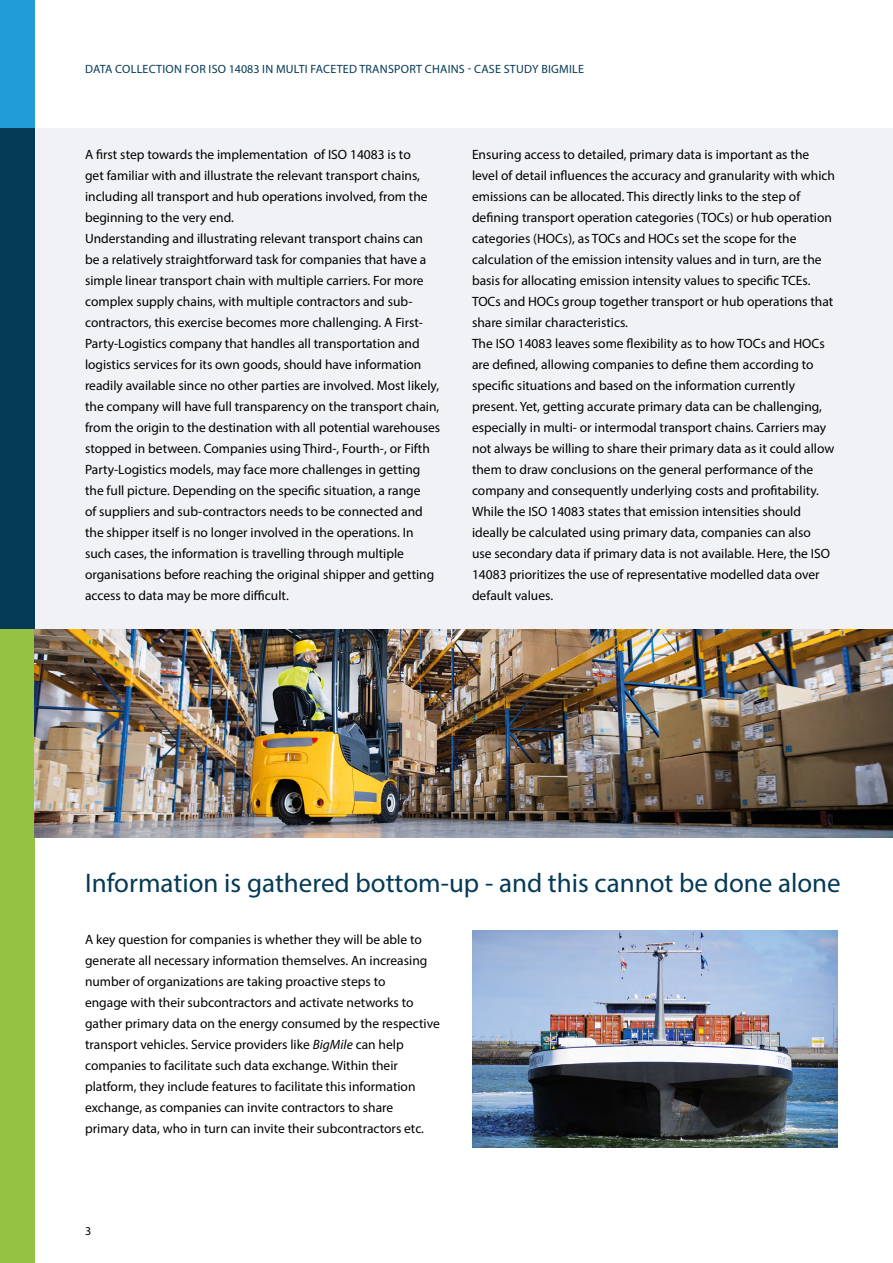
<style>
.page{position:relative;width:893px;height:1263px;background:#fff}
.page>*{position:absolute;margin:0;border:0;box-sizing:border-box;transform-origin:0 0}
.t1{font:27px "Myriad Pro";color:#043a56}
.t2{font:13.5px/21px "Myriad Pro";color:#000}
.t3{font:12px "Myriad Pro";letter-spacing:.02em;color:#043a56}
.t4{font:12px "Myriad Pro";color:#000}
.s1{font-style:italic}
</style>
<div class="page">
<div style="left:34px;top:128px;width:859px;height:502px;background:#f1f2f5"></div>
<div style="left:0;top:128px;width:34px;height:501px;background:#043a56"></div>
<div style="left:0;top:629px;width:34px;height:634px;background:#94c242"></div>
<div style="left:0;top:0;width:34px;height:128px;background:#209bd8"></div>
<img style="left:472px;top:930px;width:366px;height:218px">
<img style="left:34px;top:629px;width:859px;height:209px">
<p class="t3" style="left:85px;top:61px;width:500px">DATA COLLECTION FOR ISO 14083 IN MULTI FACETED TRANSPORT CHAINS - CASE STUDY BIGMILE</p>
<p class="t2" style="left:85px;top:144px;width:357px">A first step towards the implementation of ISO 14083 is to<br>get familiar with and illustrate the relevant transport chains, including all transport and hub operations involved, from the beginning to the very end.<br>Understanding and illustrating relevant transport chains can be a relatively straightforward task for companies that have a simple linear transport chain with multiple carriers. For more complex supply chains, with multiple contractors and sub&shy;contractors, this exercise becomes more challenging. A First-Party-Logistics company that handles all transportation and logistics services for its own goods, should have information readily available since no other parties are involved. Most likely, the company will have full transparency on the transport chain, from the origin to the destination with all potential warehouses stopped in between. Companies using Third-, Fourth-, or Fifth Party-Logistics models, may face more challenges in getting the full picture. Depending on the specific situation, a range<br>of suppliers and sub-contractors needs to be connected and the shipper itself is no longer involved in the operations. In such cases, the information is travelling through multiple organisations before reaching the original shipper and getting access to data may be more difficult.</p>
<p class="t2" style="left:472px;top:144px;width:365px">Ensuring access to detailed, primary data is important as the level of detail influences the accuracy and granularity with which emissions can be allocated. This directly links to the step of defining transport operation categories (TOCs) or hub operation categories (HOCs), as TOCs and HOCs set the scope for the calculation of the emission intensity values and in turn, are the basis for allocating emission intensity values to specific TCEs.<br>TOCs and HOCs group together transport or hub operations that share similar characteristics.<br>The ISO 14083 leaves some flexibility as to how TOCs and HOCs are defined, allowing companies to define them according to specific situations and based on the information currently present. Yet, getting accurate primary data can be challenging, especially in multi- or intermodal transport chains. Carriers may not always be willing to share their primary data as it could allow them to draw conclusions on the general performance of the company and consequently underlying costs and profitability.<br>While the ISO 14083 states that emission intensities should ideally be calculated using primary data, companies can also<br>use secondary data if primary data is not available. Here, the ISO 14083 prioritizes the use of representative modelled data over default values.</p>
<h1 class="t1" style="left:85px;top:866px;width:757px">Information is gathered bottom-up - and this cannot be done alone</h1>
<p class="t2" style="left:85px;top:928px;width:356px">A key question for companies is whether they will be able to generate all necessary information themselves. An increasing number of organizations are taking proactive steps to<br>engage with their subcontractors and activate networks to gather primary data on the energy consumed by the respective transport vehicles. Service providers like <span class="s1">BigMile</span> can help companies to facilitate such data exchange. Within their platform, they include features to facilitate this information exchange, as companies can invite contractors to share primary data, who in turn can invite their subcontractors etc.</p>
<p class="t4" style="left:85px;top:1223px;width:8px">3</p>
</div>
